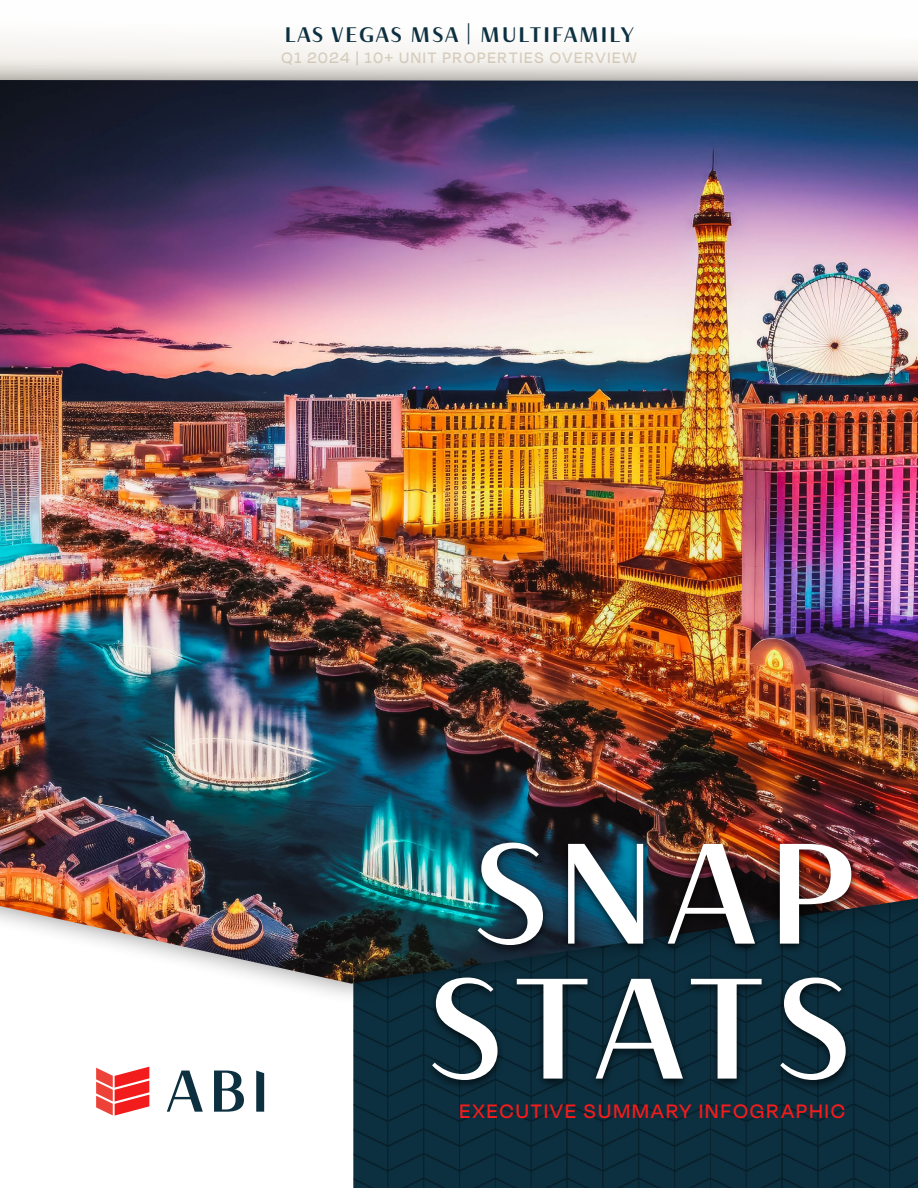
<style>
.page{position:relative;width:918px;height:1188px;background:#fff}
.page>*{position:absolute;margin:0;border:0;box-sizing:border-box;transform-origin:0 0}
.t1{font:142.5px/135px "Haboro Contrast Nor Med";letter-spacing:.07em;color:#fff;text-align:center}
.t2{font:500 22.5px "Degular Display";letter-spacing:.1em;color:#f21c1c}
.t3{font:21px "Haboro Contrast Nor Dem";letter-spacing:.1em;color:#0d3040}
.t4{font:500 17.4px "Degular Display";letter-spacing:.1em;color:#d7cdbd}
.s1{font-family:"Haboro Contrast Nor Thi"}
</style>
<div class="page">
<svg style="left:167px;top:1071px;width:36px;height:41px"></svg>
<svg style="left:214px;top:1071px;width:30px;height:41px"></svg>
<svg style="left:256px;top:1071px;width:8px;height:41px"></svg>
<svg style="left:96px;top:1067px;width:53px;height:49px"></svg>
<svg style="left:353px;top:1006px;width:565px;height:182px;background:#0c2e3e"></svg>
<div style="left:0;top:56px;width:918px;height:950px;background:#000;opacity:.45"></div>
<img style="left:0;top:80px;width:918px;height:904px">
<div style="left:425px;top:838px;width:435px;height:253px;background:#000;opacity:.75"></div>
<p class="t3" style="left:285px;top:21px;width:351px">LAS VEGAS MSA <span class="s1">|</span> MULTIFAMILY</p>
<p class="t4" style="left:282px;top:48px;width:356px">Q1 2024 | 10+ UNIT PROPERTIES OVERVIEW</p>
<h1 class="t1" style="left:429px;top:825px;width:428px">SNAP<br>STATS</h1>
<p class="t2" style="left:459px;top:1098px;width:387px">EXECUTIVE SUMMARY INFOGRAPHIC</p>
</div>
